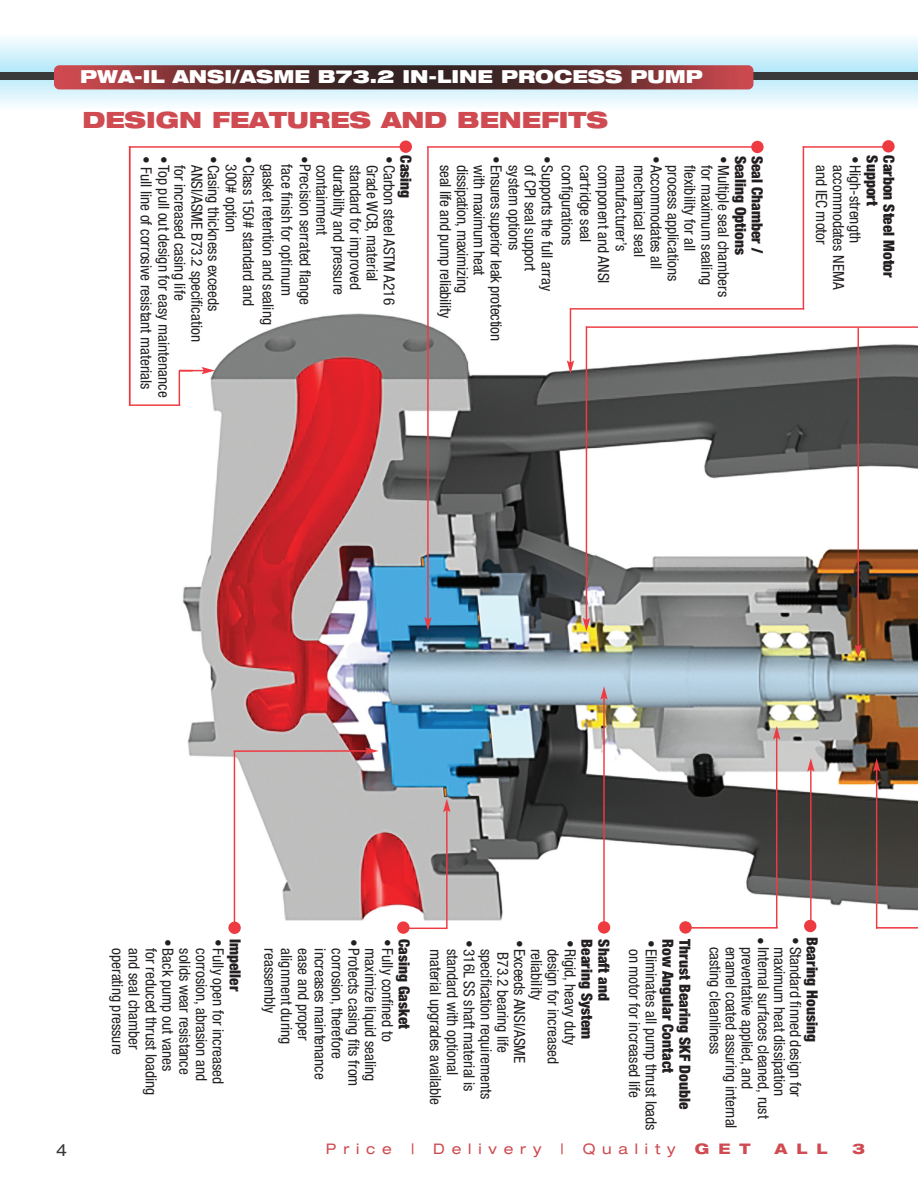
<style>
.page{position:relative;width:918px;height:1188px;background:#fff}
.page>*{position:absolute;margin:0;border:0;box-sizing:border-box;transform-origin:0 0}
.t1{font:900 expanded 22.5px "Helvetica Neue LT Pro";color:#cf4b51}
.t2{font:900 expanded 18px "Helvetica Neue LT Pro";color:#fff}
.t3{font:expanded 16.5px "Helvetica Neue LT Pro";color:#39383a}
.t4{font:condensed 15.3px/16.8px "Helvetica Neue LT Pro";color:#231f20}
.t5{font:900 condensed 15.3px/16.8px "Helvetica Neue LT Pro";color:#231f20}
.t6{font:expanded 14.55px "Helvetica Neue LT Pro";letter-spacing:.47em;color:#cf4b51}
.t7{font:800 expanded 14.55px "Helvetica Neue LT Pro";letter-spacing:.62em;color:#cf4b51}
</style>
<div class="page">
<img style="left:178px;top:140px;width:740px;height:794px">
<hr style="left:857px;top:328px;width:2px;height:319px;background:#ee3a41">
<svg style="left:855px;top:644px;width:7px;height:14px"></svg>
<hr style="left:586px;top:326px;width:332px;height:2px;background:#ee3a41">
<hr style="left:586px;top:326px;width:1px;height:294px;background:#ee3a41">
<svg style="left:583px;top:618px;width:7px;height:13px"></svg>
<hr style="left:570px;top:309px;width:1px;height:54px;background:#ee3a41">
<svg style="left:567px;top:360px;width:7px;height:14px"></svg>
<hr style="left:129px;top:146px;width:278px;height:2px;background:#ee3a41">
<svg style="left:179px;top:367px;width:36px;height:7px"></svg>
<hr style="left:603px;top:697px;width:2px;height:235px;background:#ee3a41">
<svg style="left:600px;top:686px;width:8px;height:14px"></svg>
<hr style="left:234px;top:751px;width:1px;height:180px;background:#ee3a41">
<svg style="left:232px;top:747px;width:147px;height:8px"></svg>
<hr style="left:570px;top:308px;width:234px;height:2px;background:#ee3a41">
<hr style="left:803px;top:146px;width:1px;height:163px;background:#ee3a41">
<hr style="left:876px;top:769px;width:1px;height:160px;background:#ee3a41">
<svg style="left:873px;top:758px;width:7px;height:14px"></svg>
<hr style="left:776px;top:737px;width:1px;height:191px;background:#ee3a41">
<svg style="left:773px;top:726px;width:7px;height:14px"></svg>
<hr style="left:685px;top:927px;width:93px;height:2px;background:#ee3a41">
<hr style="left:446px;top:810px;width:2px;height:119px;background:#ee3a41">
<svg style="left:443px;top:799px;width:7px;height:13px"></svg>
<hr style="left:400px;top:928px;width:47px;height:1px;background:#ee3a41">
<svg style="left:679px;top:921px;width:13px;height:13px"></svg>
<div style="left:598px;top:921px;width:12px;height:13px;background:#ee3a41;border-radius:50%"></div>
<div style="left:397px;top:921px;width:13px;height:13px;background:#ee3a41;border-radius:50%"></div>
<div style="left:228px;top:922px;width:13px;height:12px;background:#ee3a41;border-radius:50%"></div>
<div style="left:400px;top:141px;width:12px;height:12px;background:#ee3a41;border-radius:50%"></div>
<hr style="left:427px;top:146px;width:328px;height:2px;background:#ee3a41">
<div style="left:751px;top:141px;width:13px;height:12px;background:#ee3a41;border-radius:50%"></div>
<hr style="left:803px;top:146px;width:82px;height:2px;background:#ee3a41">
<div style="left:882px;top:140px;width:13px;height:13px;background:#ee3a41;border-radius:50%"></div>
<hr style="left:427px;top:147px;width:2px;height:473px;background:#ee3a41">
<svg style="left:424px;top:617px;width:8px;height:14px"></svg>
<div style="left:804px;top:920px;width:12px;height:12px;background:#ee3a41;border-radius:50%"></div>
<hr style="left:810px;top:769px;width:2px;height:160px;background:#ee3a41">
<svg style="left:807px;top:758px;width:7px;height:14px"></svg>
<hr style="left:876px;top:927px;width:42px;height:2px;background:#ee3a41">
<hr style="left:129px;top:146px;width:1px;height:259px;background:#ee3a41">
<hr style="left:179px;top:371px;width:1px;height:34px;background:#ee3a41">
<hr style="left:129px;top:404px;width:51px;height:2px;background:#ee3a41">
<svg style="left:0;top:38px;width:918px;height:68px;background:#daf1fa"></svg>
<div style="left:0;top:73px;width:918px;height:7px;background:#39383a"></div>
<img style="left:54px;top:65px;width:699px;height:24px;border-radius:5px">
<p class="t2" style="left:80px;top:70px;width:624px">PWA-IL ANSI/ASME B73.2 IN-LINE PROCESS PUMP</p>
<h1 class="t1" style="left:82px;top:111px;width:527px">DESIGN FEATURES AND BENEFITS</h1>
<p class="t5" style="left:413px;top:155px;width:44px;rotate:90deg">Casing</p>
<p class="t4" style="left:256px;top:164px;width:143px;line-height:17.4px;text-indent:-9px;rotate:90deg">•Class 150# standard and<br>300# option</p>
<p class="t4" style="left:313px;top:164px;width:162px;line-height:18.5px;text-indent:-9px;rotate:90deg">•Precision serrated flange face finish for optimum gasket retention and sealing</p>
<p class="t4" style="left:396px;top:165px;width:142px;text-indent:-9px;rotate:90deg">•Carbon steel ASTM A216<br>Grade WCB, material standard for improved durability and pressure containment</p>
<p class="t4" style="left:221px;top:165px;width:179px;text-indent:-9px;rotate:90deg">•Casing thickness exceeds<br>ANSI/ASME B73.2 specification for increased casing life</p>
<p class="t4" style="left:171px;top:156px;width:243px;rotate:90deg">•Top pull out design for easy maintenance</p>
<p class="t4" style="left:153px;top:156px;width:236px;rotate:90deg">• Full line of corrosive resistant materials</p>
<p class="t5" style="left:764px;top:156px;width:101px;rotate:90deg">Seal Chamber /<br>Sealing Options</p>
<p class="t4" style="left:731px;top:165px;width:133px;text-indent:-9px;rotate:90deg">•Multiple seal chambers for maximum sealing flexibility for all process applications</p>
<p class="t4" style="left:554px;top:165px;width:127px;text-indent:-9px;rotate:90deg">•Supports the full array of CPI seal support system options</p>
<p class="t4" style="left:663px;top:156px;width:115px;text-align:center;rotate:90deg">•Accommodates all mechanical seal</p>
<p class="t4" style="left:503px;top:165px;width:177px;text-indent:-9px;rotate:90deg">•Ensures superior leak protection with maximum heat dissipation, maximizing<br>seal life and pump reliability</p>
<p class="t4" style="left:629px;top:165px;width:120px;line-height:18px;rotate:90deg">manufacturer’s component and ANSI cartridge seal configurations</p>
<p class="t5" style="left:896px;top:155px;width:124px;rotate:90deg">Carbon Steel Motor<br>Support</p>
<p class="t4" style="left:862px;top:165px;width:126px;text-indent:-9px;rotate:90deg">•High-strength accommodates NEMA and IEC motor</p>
<p class="t4" style="left:175px;top:948px;width:148px;text-indent:-9px;rotate:90deg">•Back pump out vanes<br>for reduced thrust loading and seal chamber operating pressure</p>
<p class="t5" style="left:819px;top:937px;width:106px;rotate:90deg">Bearing Housing</p>
<p class="t4" style="left:802px;top:947px;width:183px;line-height:16px;text-indent:-9px;rotate:90deg">•Standard finned design for maximum heat dissipation<br>Internal surfaces cleaned, rust preventative applied, and enamel coated assuring internal casting cleanliness</p>
<p class="t4" style="left:768px;top:937px;width:9px;rotate:90deg">•</p>
<p class="t5" style="left:411px;top:939px;width:92px;rotate:90deg">Casing Gasket</p>
<p class="t5" style="left:692px;top:939px;width:171px;rotate:90deg">Thrust Bearing SKF Double<br>Row Angular Contact</p>
<p class="t5" style="left:242px;top:939px;width:54px;rotate:90deg">Impeller</p>
<p class="t5" style="left:611px;top:939px;width:101px;rotate:90deg">Shaft and<br>Bearing System</p>
<p class="t4" style="left:225px;top:939px;width:147px;text-align:center;rotate:90deg">•Fully open for increased corrosion, abrasion and solids wear resistance</p>
<p class="t4" style="left:395px;top:948px;width:134px;text-indent:-9px;rotate:90deg">•Fully confined to maximize liquid sealing</p>
<p class="t4" style="left:361px;top:948px;width:140px;text-indent:-9px;rotate:90deg">•Protects casing fits from corrosion, therefore increases maintenance ease and proper alignment during reassembly</p>
<p class="t4" style="left:476px;top:949px;width:158px;text-indent:-9px;rotate:90deg">•316L SS shaft material is standard with optional material upgrades available</p>
<p class="t4" style="left:527px;top:949px;width:152px;text-indent:-9px;rotate:90deg">•Exceeds ANSI/ASME<br>B73.2 bearing life specification requirements</p>
<p class="t4" style="left:577px;top:949px;width:117px;text-indent:-9px;rotate:90deg">•Rigid, heavy duty design for increased reliability</p>
<p class="t4" style="left:658px;top:949px;width:183px;text-indent:-9px;rotate:90deg">•Eliminates all pump thrust loads on motor for increased life</p>
<p class="t3" style="left:56px;top:1144px;width:13px">4</p>
<p class="t6" style="left:326px;top:1144px;width:68px">Price</p>
<p class="t6" style="left:411px;top:1144px;width:5px">|</p>
<p class="t6" style="left:433px;top:1144px;width:110px">Delivery</p>
<p class="t6" style="left:560px;top:1144px;width:5px">|</p>
<p class="t6" style="left:583px;top:1144px;width:94px">Quality</p>
<p class="t7" style="left:695px;top:1144px;width:57px">GET</p>
<p class="t7" style="left:775px;top:1144px;width:54px">ALL</p>
<p class="t7" style="left:852px;top:1144px;width:14px">3</p>
</div>
